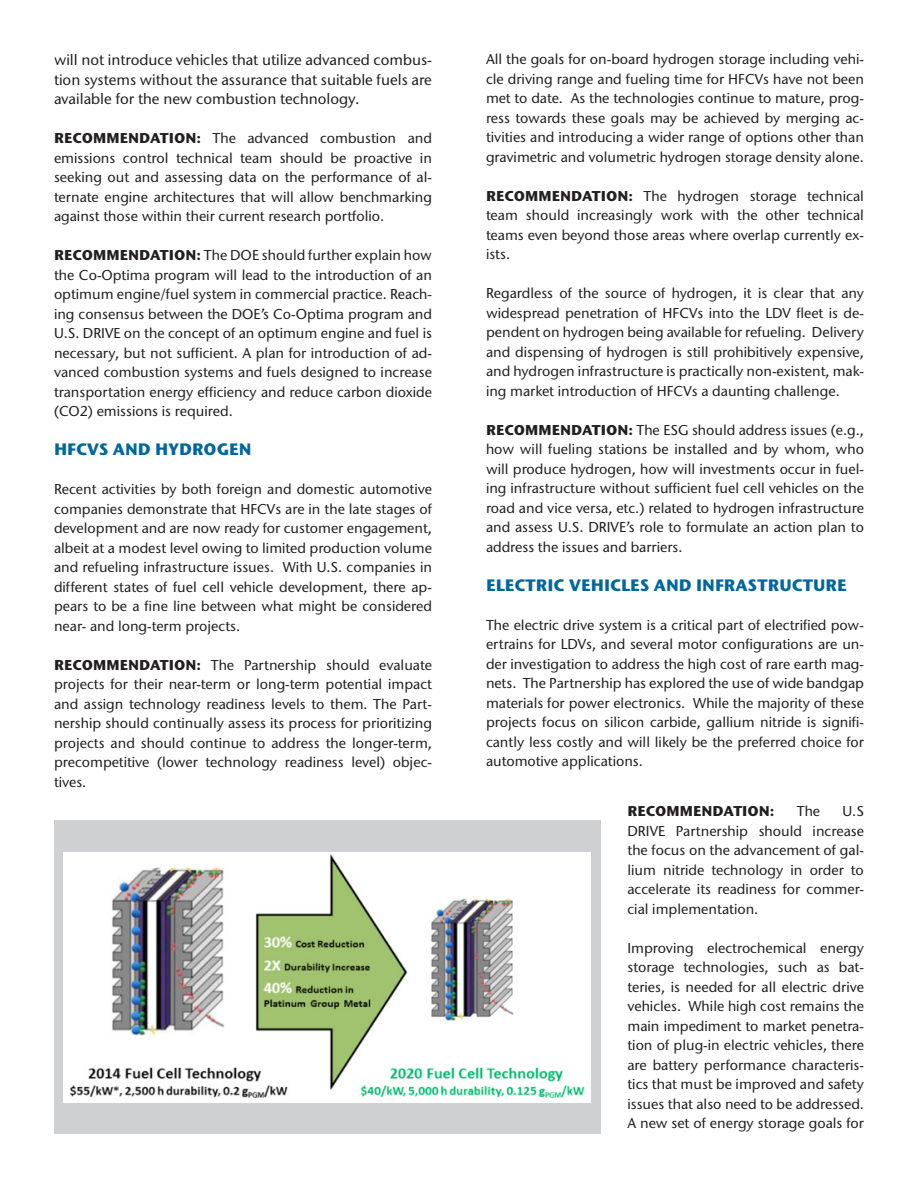
<style>
.page{position:relative;width:918px;height:1188px;background:#fff}
.page>*{position:absolute;margin:0;border:0;box-sizing:border-box;transform-origin:0 0}
.Body_Text{font:700 16.5px "Stone Sans ITC Std";color:#00679e}
.Body_Text-2{font:500 15px/19.5px "Stone Sans ITC Std";color:#231f20;text-align:justify}
.Body_Text-3{font:500 14.25px/19.5px "Stone Sans ITC Std";color:#231f20;text-align:justify}
.Body_Text-4{font:700 14.25px "Stone Sans ITC Std";color:#231f20}
.s1{font-weight:700}
</style>
<div class="page">
<div style="left:54px;top:821px;width:546px;height:313px;background:#cfd0d2"></div>
<img style="left:64px;top:853px;width:527px;height:249px">
<p class="Body_Text-2" style="left:54px;top:50px;width:380px">will not introduce vehicles that utilize advanced combus&shy;tion systems without the assurance that suitable fuels are available for the new combustion technology.</p>
<p class="Body_Text-3" style="left:54px;top:128px;width:380px"><span class="s1">RECOMMENDATION:</span> The advanced combustion and emissions control technical team should be proactive in seeking out and assessing data on the performance of al&shy;ternate engine architectures that will allow benchmarking against those within their current research portfolio.</p>
<p class="Body_Text-3" style="left:54px;top:245px;width:380px"><span class="s1">RECOMMENDATION:</span> The DOE should further explain how the Co-Optima program will lead to the introduction of an optimum engine/fuel system in commercial practice. Reach&shy;ing consensus between the DOE’s Co-Optima program and U.S. DRIVE on the concept of an optimum engine and fuel is necessary, but not sufficient. A plan for introduction of ad&shy;vanced combustion systems and fuels designed to increase transportation energy efficiency and reduce carbon dioxide (CO2) emissions is required.</p>
<p class="Body_Text" style="left:54px;top:438px;width:199px">HFCVS AND HYDROGEN</p>
<p class="Body_Text-3" style="left:54px;top:479px;width:380px">Recent activities by both foreign and domestic automotive companies demonstrate that HFCVs are in the late stages of development and are now ready for customer engagement, albeit at a modest level owing to limited production volume and refueling infrastructure issues. With U.S. companies in different states of fuel cell vehicle development, there ap&shy;pears to be a fine line between what might be considered near- and long-term projects.</p>
<p class="Body_Text-3" style="left:54px;top:655px;width:380px"><span class="s1">RECOMMENDATION:</span> The Partnership should evaluate projects for their near-term or long-term potential impact and assign technology readiness levels to them. The Part&shy;nership should continually assess its process for prioritizing projects and should continue to address the longer-term, precompetitive (lower technology readiness level) objec&shy;tives.</p>
<p class="Body_Text-3" style="left:486px;top:50px;width:380px">All the goals for on-board hydrogen storage including vehi&shy;cle driving range and fueling time for HFCVs have not been met to date. As the technologies continue to mature, prog&shy;ress towards these goals may be achieved by merging ac&shy;tivities and introducing a wider range of options other than gravimetric and volumetric hydrogen storage density alone.</p>
<p class="Body_Text-3" style="left:486px;top:186px;width:380px"><span class="s1">RECOMMENDATION:</span> The hydrogen storage technical team should increasingly work with the other technical teams even beyond those areas where overlap currently ex&shy;ists.</p>
<p class="Body_Text-3" style="left:486px;top:284px;width:380px">Regardless of the source of hydrogen, it is clear that any widespread penetration of HFCVs into the LDV fleet is de&shy;pendent on hydrogen being available for refueling. Delivery and dispensing of hydrogen is still prohibitively expensive, and hydrogen infrastructure is practically non-existent, mak&shy;ing market introduction of HFCVs a daunting challenge.</p>
<p class="Body_Text-3" style="left:486px;top:420px;width:380px"><span class="s1">RECOMMENDATION:</span> The ESG should address issues (e.g., how will fueling stations be installed and by whom, who will produce hydrogen, how will investments occur in fuel&shy;ing infrastructure without sufficient fuel cell vehicles on the road and vice versa, etc.) related to hydrogen infrastructure and assess U.S. DRIVE’s role to formulate an action plan to address the issues and barriers.</p>
<p class="Body_Text" style="left:486px;top:574px;width:362px">ELECTRIC VEHICLES AND INFRASTRUCTURE</p>
<p class="Body_Text-3" style="left:486px;top:615px;width:380px">The electric drive system is a critical part of electrified pow&shy;ertrains for LDVs, and several motor configurations are un&shy;der investigation to address the high cost of rare earth mag&shy;nets. The Partnership has explored the use of wide bandgap materials for power electronics. While the majority of these projects focus on silicon carbide, gallium nitride is signifi&shy;cantly less costly and will likely be the preferred choice for automotive applications.</p>
<p class="Body_Text-4" style="left:627px;top:802px;width:149px">RECOMMENDATION:</p>
<p class="Body_Text-3" style="left:797px;top:801px;width:25px">The</p>
<p class="Body_Text-3" style="left:627px;top:801px;width:238px;text-indent:215px">U.S DRIVE Partnership should increase the focus on the advancement of gal&shy;lium nitride technology in order to accelerate its readiness for commer&shy;cial implementation.</p>
<p class="Body_Text-3" style="left:627px;top:938px;width:238px">Improving electrochemical energy storage technologies, such as bat&shy;teries, is needed for all electric drive vehicles. While high cost remains the main impediment to market penetra&shy;tion of plug-in electric vehicles, there are battery performance characteris&shy;tics that must be improved and safety issues that also need to be addressed.<br>A new set of energy storage goals for</p>
</div>
